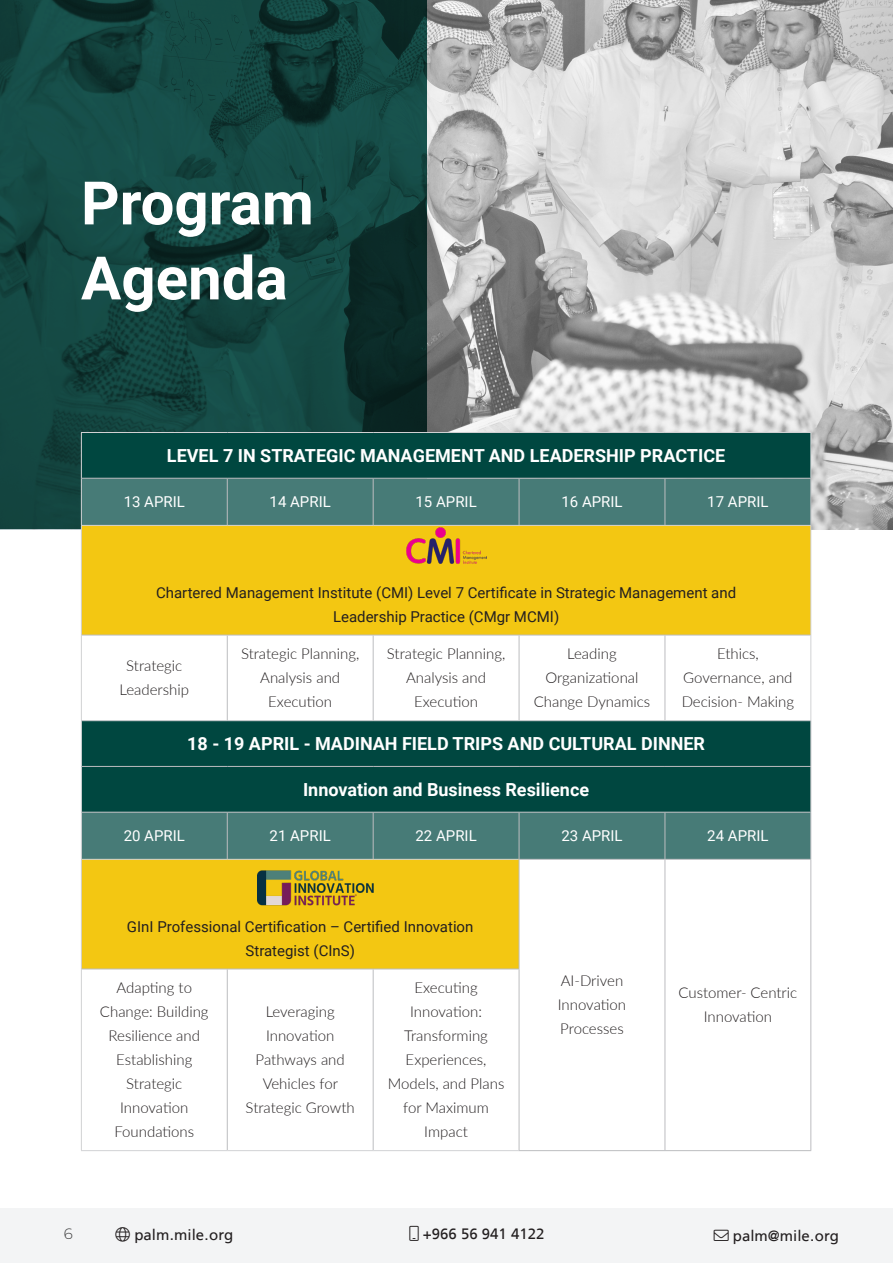
<style>
.page{position:relative;width:893px;height:1263px;background:#fff}
.page>*{position:absolute;margin:0;border:0;box-sizing:border-box;transform-origin:0 0}
._40pt_Align_Left{font:700 60px/75px "Roboto";color:#fff}
._12pt_Align_Left{font:700 18px "Roboto";color:#fff}
._10pt_Align_Center_Jastify{font:300 15px/24px "Lato";color:#231f20;text-align:center}
._10pt_Align_Left_Justify{font:15px "Roboto";color:#231f20}
._10pt_Align_Left_Justify-2{font:300 15px/24px "Lato";color:#231f20;text-align:center}
._10pt_Align_Center_Jastify-2{font:15px "Roboto";color:#fff}
.t1{font:15px "Frutiger LT Arabic 55 Roman";color:#231f20}
._10pt_Align_Left_Justify-3{font:15px "Roboto";color:#fff}
.t2{font:300 15px "Montserrat";color:#3e3e3f}
</style>
<div class="page">
<div style="left:0;top:1209px;width:893px;height:54px;background:#f3f4f5"></div>
<img style="left:426px;top:0;width:467px;height:529px">
<svg style="left:0;top:0;width:426px;height:529px;background:#12433e"></svg>
<div style="left:81px;top:432px;width:730px;height:46px;background:#004740"></div>
<div style="left:82px;top:479px;width:728px;height:46px;background:#477b77"></div>
<div style="left:81px;top:525px;width:730px;height:110px;background:#f3c712"></div>
<hr style="left:81px;top:432px;width:146px;height:1px;background:#d1d2d4">
<hr style="left:81px;top:433px;width:1px;height:45px;background:#d1d2d4">
<hr style="left:227px;top:432px;width:146px;height:1px;background:#d1d2d4">
<hr style="left:373px;top:432px;width:146px;height:1px;background:#d1d2d4">
<hr style="left:519px;top:432px;width:146px;height:1px;background:#d1d2d4">
<hr style="left:665px;top:432px;width:146px;height:1px;background:#d1d2d4">
<hr style="left:810px;top:433px;width:1px;height:45px;background:#d1d2d4">
<hr style="left:81px;top:478px;width:1px;height:47px;background:#d1d2d4">
<hr style="left:81px;top:525px;width:146px;height:1px;background:#d1d2d4">
<hr style="left:81px;top:526px;width:1px;height:109px;background:#d1d2d4">
<hr style="left:227px;top:525px;width:146px;height:1px;background:#d1d2d4">
<hr style="left:373px;top:525px;width:146px;height:1px;background:#d1d2d4">
<hr style="left:519px;top:525px;width:146px;height:1px;background:#d1d2d4">
<hr style="left:665px;top:525px;width:146px;height:1px;background:#d1d2d4">
<hr style="left:810px;top:526px;width:1px;height:109px;background:#d1d2d4">
<hr style="left:81px;top:635px;width:1px;height:85px;background:#d1d2d4">
<hr style="left:810px;top:635px;width:1px;height:85px;background:#d1d2d4">
<hr style="left:82px;top:478px;width:145px;height:1px;background:#bcbdc0">
<hr style="left:227px;top:478px;width:146px;height:1px;background:#bcbdc0">
<hr style="left:227px;top:479px;width:1px;height:46px;background:#bcbdc0">
<hr style="left:373px;top:478px;width:146px;height:1px;background:#bcbdc0">
<hr style="left:373px;top:479px;width:1px;height:46px;background:#bcbdc0">
<hr style="left:519px;top:478px;width:146px;height:1px;background:#bcbdc0">
<hr style="left:519px;top:479px;width:1px;height:46px;background:#bcbdc0">
<hr style="left:665px;top:478px;width:146px;height:1px;background:#bcbdc0">
<hr style="left:665px;top:479px;width:1px;height:46px;background:#bcbdc0">
<hr style="left:810px;top:479px;width:1px;height:46px;background:#bcbdc0">
<hr style="left:82px;top:635px;width:145px;height:1px;background:#bcbdc0">
<hr style="left:227px;top:635px;width:146px;height:1px;background:#bcbdc0">
<hr style="left:227px;top:635px;width:1px;height:85px;background:#bcbdc0">
<hr style="left:373px;top:635px;width:146px;height:1px;background:#bcbdc0">
<hr style="left:373px;top:635px;width:1px;height:85px;background:#bcbdc0">
<hr style="left:519px;top:635px;width:146px;height:1px;background:#bcbdc0">
<hr style="left:519px;top:635px;width:1px;height:85px;background:#bcbdc0">
<hr style="left:665px;top:635px;width:145px;height:1px;background:#bcbdc0">
<hr style="left:665px;top:635px;width:1px;height:85px;background:#bcbdc0">
<div style="left:82px;top:721px;width:728px;height:91px;background:#004740"></div>
<div style="left:82px;top:813px;width:728px;height:46px;background:#477b77"></div>
<svg style="left:82px;top:860px;width:583px;height:290px"></svg>
<hr style="left:81px;top:720px;width:146px;height:1px;background:#d1d2d4">
<hr style="left:81px;top:721px;width:1px;height:45px;background:#d1d2d4">
<hr style="left:227px;top:720px;width:146px;height:1px;background:#d1d2d4">
<hr style="left:373px;top:720px;width:146px;height:1px;background:#d1d2d4">
<hr style="left:519px;top:720px;width:146px;height:1px;background:#d1d2d4">
<hr style="left:665px;top:720px;width:146px;height:1px;background:#d1d2d4">
<hr style="left:81px;top:766px;width:1px;height:46px;background:#d1d2d4">
<hr style="left:81px;top:812px;width:1px;height:47px;background:#d1d2d4">
<hr style="left:810px;top:721px;width:1px;height:45px;background:#bcbdc0">
<hr style="left:82px;top:766px;width:145px;height:1px;background:#bcbdc0">
<hr style="left:227px;top:766px;width:146px;height:1px;background:#bcbdc0">
<hr style="left:373px;top:766px;width:146px;height:1px;background:#bcbdc0">
<hr style="left:519px;top:766px;width:146px;height:1px;background:#bcbdc0">
<hr style="left:665px;top:766px;width:146px;height:1px;background:#bcbdc0">
<hr style="left:810px;top:767px;width:1px;height:45px;background:#bcbdc0">
<hr style="left:82px;top:812px;width:145px;height:1px;background:#bcbdc0">
<hr style="left:227px;top:812px;width:146px;height:1px;background:#bcbdc0">
<hr style="left:227px;top:812px;width:1px;height:47px;background:#bcbdc0">
<hr style="left:373px;top:812px;width:146px;height:1px;background:#bcbdc0">
<hr style="left:373px;top:812px;width:1px;height:47px;background:#bcbdc0">
<hr style="left:519px;top:812px;width:146px;height:1px;background:#bcbdc0">
<hr style="left:519px;top:812px;width:1px;height:47px;background:#bcbdc0">
<hr style="left:665px;top:812px;width:146px;height:1px;background:#bcbdc0">
<hr style="left:665px;top:812px;width:1px;height:47px;background:#bcbdc0">
<hr style="left:810px;top:812px;width:1px;height:47px;background:#bcbdc0">
<hr style="left:81px;top:859px;width:146px;height:1px;background:#d1d2d4">
<hr style="left:81px;top:860px;width:1px;height:109px;background:#d1d2d4">
<hr style="left:227px;top:859px;width:146px;height:1px;background:#d1d2d4">
<hr style="left:373px;top:859px;width:146px;height:1px;background:#d1d2d4">
<hr style="left:519px;top:859px;width:146px;height:1px;background:#bcbdc0">
<hr style="left:519px;top:860px;width:1px;height:109px;background:#bcbdc0">
<hr style="left:665px;top:859px;width:146px;height:1px;background:#bcbdc0">
<hr style="left:665px;top:860px;width:1px;height:109px;background:#bcbdc0">
<hr style="left:810px;top:860px;width:1px;height:109px;background:#bcbdc0">
<hr style="left:665px;top:969px;width:1px;height:181px;background:#bcbdc0">
<hr style="left:810px;top:969px;width:1px;height:181px;background:#bcbdc0">
<hr style="left:82px;top:969px;width:145px;height:1px;background:#bcbdc0">
<hr style="left:227px;top:969px;width:146px;height:1px;background:#bcbdc0">
<hr style="left:227px;top:969px;width:1px;height:181px;background:#bcbdc0">
<hr style="left:373px;top:969px;width:146px;height:1px;background:#bcbdc0">
<hr style="left:373px;top:969px;width:1px;height:181px;background:#bcbdc0">
<hr style="left:519px;top:969px;width:1px;height:181px;background:#bcbdc0">
<hr style="left:81px;top:969px;width:1px;height:181px;background:#d1d2d4">
<hr style="left:81px;top:1150px;width:146px;height:1px;background:#d1d2d4">
<hr style="left:227px;top:1150px;width:146px;height:1px;background:#d1d2d4">
<hr style="left:373px;top:1150px;width:146px;height:1px;background:#d1d2d4">
<hr style="left:519px;top:1150px;width:146px;height:1px;background:#bcbdc0">
<hr style="left:665px;top:1150px;width:146px;height:1px;background:#bcbdc0">
<img style="left:407px;top:527px;width:80px;height:37px">
<img style="left:257px;top:868px;width:121px;height:39px">
<p class="_40pt_Align_Left" style="left:81px;top:163px;width:234px">Program<br>Agenda</p>
<p class="_12pt_Align_Left" style="left:167px;top:443px;width:560px">LEVEL 7 IN STRATEGIC MANAGEMENT AND LEADERSHIP PRACTICE</p>
<p class="_10pt_Align_Left_Justify-3" style="left:124px;top:491px;width:63px">13 APRIL</p>
<p class="_10pt_Align_Center_Jastify-2" style="left:270px;top:491px;width:63px">14 APRIL</p>
<p class="_10pt_Align_Center_Jastify-2" style="left:415px;top:491px;width:63px">15 APRIL</p>
<p class="_10pt_Align_Center_Jastify-2" style="left:561px;top:491px;width:63px">16 APRIL</p>
<p class="_10pt_Align_Center_Jastify-2" style="left:707px;top:491px;width:63px">17 APRIL</p>
<p class="_10pt_Align_Left_Justify" style="left:156px;top:582px;width:582px">Chartered Management Institute (CMI) Level 7 Certificate in Strategic Management and</p>
<p class="_10pt_Align_Left_Justify" style="left:333px;top:606px;width:228px">Leadership Practice (CMgr MCMI)</p>
<p class="_10pt_Align_Left_Justify-2" style="left:120px;top:653px;width:71px">Strategic<br>Leadership</p>
<p class="_10pt_Align_Center_Jastify" style="left:241px;top:641px;width:120px">Strategic Planning,<br>Analysis and<br>Execution</p>
<p class="_10pt_Align_Center_Jastify" style="left:387px;top:641px;width:120px">Strategic Planning,<br>Analysis and<br>Execution</p>
<p class="_10pt_Align_Center_Jastify" style="left:534px;top:641px;width:118px">Leading<br>Organizational<br>Change Dynamics</p>
<p class="_10pt_Align_Center_Jastify" style="left:682px;top:641px;width:114px">Ethics,<br>Governance, and<br>Decision- Making</p>
<p class="_12pt_Align_Left" style="left:187px;top:731px;width:519px">18 - 19 APRIL - MADINAH FIELD TRIPS AND CULTURAL DINNER</p>
<p class="_12pt_Align_Left" style="left:303px;top:777px;width:288px">Innovation and Business Resilience</p>
<p class="_10pt_Align_Left_Justify-3" style="left:124px;top:825px;width:63px">20 APRIL</p>
<p class="_10pt_Align_Center_Jastify-2" style="left:270px;top:825px;width:63px">21 APRIL</p>
<p class="_10pt_Align_Center_Jastify-2" style="left:415px;top:825px;width:63px">22 APRIL</p>
<p class="_10pt_Align_Center_Jastify-2" style="left:561px;top:825px;width:63px">23 APRIL</p>
<p class="_10pt_Align_Center_Jastify-2" style="left:707px;top:825px;width:63px">24 APRIL</p>
<p class="_10pt_Align_Left_Justify" style="left:127px;top:916px;width:348px">GInI Professional Certification – Certified Innovation</p>
<p class="_10pt_Align_Left_Justify" style="left:246px;top:940px;width:111px">Strategist (CInS)</p>
<p class="_10pt_Align_Left_Justify-2" style="left:100px;top:975px;width:110px">Adapting to<br>Change: Building<br>Resilience and<br>Establishing<br>Strategic<br>Innovation<br>Foundations</p>
<p class="_10pt_Align_Center_Jastify" style="left:246px;top:999px;width:111px">Leveraging<br>Innovation<br>Pathways and<br>Vehicles for<br>Strategic Growth</p>
<p class="_10pt_Align_Center_Jastify" style="left:388px;top:975px;width:118px">Executing<br>Innovation:<br>Transforming<br>Experiences,<br>Models, and Plans for Maximum<br>Impact</p>
<p class="_10pt_Align_Center_Jastify" style="left:558px;top:968px;width:70px;text-align:left">AI-Driven<br>Innovation<br>Processes</p>
<p class="_10pt_Align_Center_Jastify" style="left:678px;top:980px;width:120px">Customer- Centric<br>Innovation</p>
<p class="t2" style="left:64px;top:1224px;width:11px">6</p>
<p class="t1" style="left:134px;top:1223px;width:100px">palm.mile.org</p>
<p class="t1" style="left:423px;top:1222px;width:123px">+966 56 941 4122</p>
<p class="t1" style="left:714px;top:1224px;width:127px">→ palm@mile.org</p>
</div>
